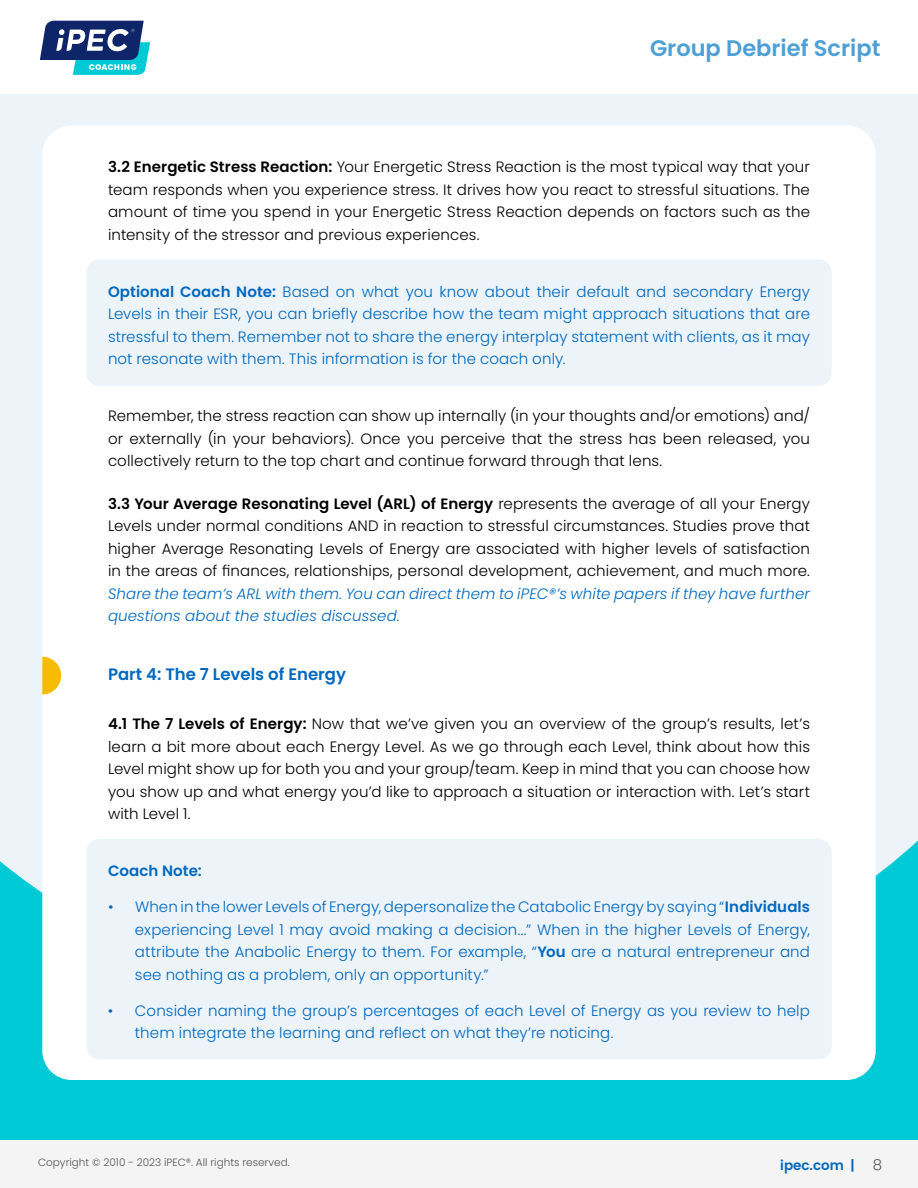
<style>
.page{position:relative;width:918px;height:1188px;background:#fff}
.page>*{position:absolute;margin:0;border:0;box-sizing:border-box;transform-origin:0 0}
.t1{font:600 22.5px "Poppins";color:#4d9fd5}
.t2{font:600 16.5px "Poppins";color:#0068bf}
.t3{font:300 15px/22.5px "Poppins";letter-spacing:.005em;color:#000;text-align:justify}
.t4{font:300 15px/22.5px "Poppins";letter-spacing:.01em;color:#0068bf;text-align:justify}
.t5{font:italic 300 15px/22.5px "Poppins";letter-spacing:.005em;color:#0068bf}
.t6{font:600 15px "Poppins";letter-spacing:.005em;color:#0068bf}
.t7{font:600 13.5px "Poppins";color:#0068bf}
.t8{font:300 10.5px "Poppins";color:#545454}
.s1{font-weight:600}
.s2{font-weight:300;font-size:15px;color:#545454}
</style>
<div class="page">
<div style="left:0;top:1140px;width:918px;height:48px;background:#f4f4f4"></div>
<div style="left:0;top:0;width:918px;height:1140px;background:#00cad5"></div>
<div style="left:0;top:94px;width:918px;height:799px;background:#ecf3f9"></div>
<div style="left:0;top:0;width:918px;height:94px;background:#fff"></div>
<svg style="left:40px;top:21px;width:110px;height:54px"></svg>
<div style="left:42px;top:125px;width:834px;height:955px;background:#fff;border-radius:29px"></div>
<div style="left:86px;top:260px;width:746px;height:126px;background:#ecf3f9;border-radius:13px"></div>
<svg style="left:42px;top:657px;width:19px;height:38px"></svg>
<div style="left:86px;top:839px;width:746px;height:220px;background:#ecf3f9;border-radius:13px"></div>
<h1 class="t1" style="left:650px;top:35px;width:232px">Group Debrief Script</h1>
<p class="t3" style="left:108px;top:156px;width:704px"><span class="s1">3.2 Energetic Stress Reaction:</span> Your Energetic Stress Reaction is the most typical way that your team responds when you experience stress. It drives how you react to stressful situations. The amount of time you spend in your Energetic Stress Reaction depends on factors such as the intensity of the stressor and previous experiences.</p>
<p class="t4" style="left:108px;top:280px;width:704px"><span class="s1">Optional Coach Note:</span> Based on what you know about their default and secondary Energy Levels in their ESR, you can briefly describe how the team might approach situations that are stressful to them. Remember not to share the energy interplay statement with clients, as it may not resonate with them. This information is for the coach only.</p>
<p class="t3" style="left:108px;top:405px;width:704px">Remember, the stress reaction can show up internally (in your thoughts and/or emotions) and/ or externally (in your behaviors). Once you perceive that the stress has been released, you collectively return to the top chart and continue forward through that lens.</p>
<p class="t3" style="left:108px;top:493px;width:704px"><span class="s1">3.3 Your Average Resonating Level (ARL) of Energy</span> represents the average of all your Energy Levels under normal conditions AND in reaction to stressful circumstances. Studies prove that higher Average Resonating Levels of Energy are associated with higher levels of satisfaction in the areas of finances, relationships, personal development, achievement, and much more.</p>
<p class="t5" style="left:108px;top:583px;width:703px">Share the team’s ARL with them. You can direct them to iPEC®’s white papers if they have further questions about the studies discussed.</p>
<p class="t2" style="left:108px;top:665px;width:240px">Part 4: The 7 Levels of Energy</p>
<p class="t3" style="left:108px;top:713px;width:704px"><span class="s1">4.1 The 7 Levels of Energy:</span> Now that we’ve given you an overview of the group’s results, let’s learn a bit more about each Energy Level. As we go through each Level, think about how this Level might show up for both you and your group/team. Keep in mind that you can choose how you show up and what energy you’d like to approach a situation or interaction with. Let’s start with Level 1.</p>
<p class="t6" style="left:108px;top:862px;width:95px">Coach Note:</p>
<p class="t4" style="left:135px;top:896px;width:677px;text-indent:-27px">• When in the lower Levels of Energy, depersonalize the Catabolic Energy by saying “<span class="s1">Individuals </span>experiencing Level 1 may avoid making a decision...” When in the higher Levels of Energy, attribute the Anabolic Energy to them. For example, “<span class="s1">You</span> are a natural entrepreneur and see nothing as a problem, only an opportunity.”</p>
<p class="t4" style="left:135px;top:999px;width:676px;text-indent:-27px">• Consider naming the group’s percentages of each Level of Energy as you review to help them integrate the learning and reflect on what they’re noticing.</p>
<p class="t8" style="left:38px;top:1157px;width:253px">Copyright © 2010 - 2023 iPEC®. All rights reserved.</p>
<p class="t7" style="left:780px;top:1157px;width:103px">ipec.com | <span class="s2">8</span></p>
</div>
